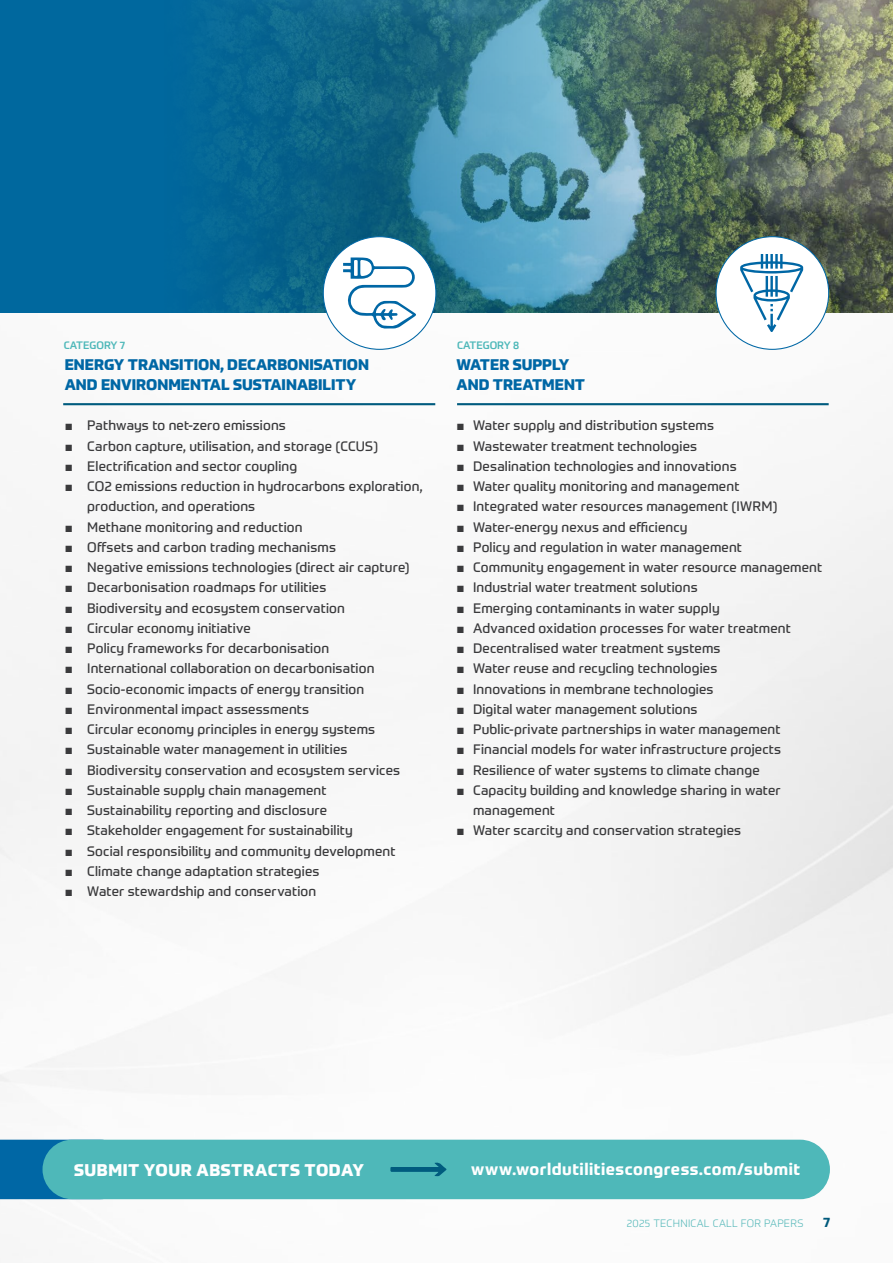
<style>
.page{position:relative;width:893px;height:1263px;background:#fff}
.page>*{position:absolute;margin:0;border:0;box-sizing:border-box;transform-origin:0 0}
.t1{font:700 16.5px "Prometo";letter-spacing:.03em;color:#fff}
.t2{font:800 16.5px "Prometo";letter-spacing:.035em;color:#fff}
.t3{font:800 15px/20.2px "Prometo";color:#0067a5}
.t4{font:13.5px/20.2px "Prometo";letter-spacing:.01em;color:#3a3a3c}
.t5{font:700 13.5px "Prometo";color:#005b7e}
.t6{font:300 10.5px "Prometo";letter-spacing:.025em;color:#4eb8b9}
.t7{font:500 10.5px "Prometo";color:#4eb8b9}
.s1{font-family:"Arial";font-weight:900}
</style>
<div class="page">
<img style="left:0;top:313px;width:893px;height:887px">
<img style="left:1px;top:0;width:892px;height:313px">
<hr style="left:0;top:0;width:1px;height:313px;background:#00689e">
<div style="left:323px;top:237px;width:113px;height:112px;background:#fff;border-radius:50%"></div>
<div style="left:716px;top:237px;width:113px;height:112px;background:#fff;border-radius:50%"></div>
<svg style="left:740px;top:254px;width:63px;height:78px"></svg>
<svg style="left:343px;top:257px;width:73px;height:72px"></svg>
<hr style="left:457px;top:403px;width:372px;height:2px;background:#005b7e">
<hr style="left:63px;top:403px;width:372px;height:2px;background:#005b7e">
<div style="left:0;top:1140px;width:67px;height:59px;background:#0067a5"></div>
<div style="left:43px;top:1140px;width:787px;height:59px;background:#4eb8b9;border-radius:30px"></div>
<svg style="left:390px;top:1162px;width:57px;height:15px"></svg>
<p class="t7" style="left:64px;top:339px;width:63px">CATEGORY 7</p>
<p class="t7" style="left:457px;top:339px;width:64px">CATEGORY 8</p>
<p class="t3" style="left:65px;top:354px;width:306px">ENERGY TRANSITION, DECARBONISATION<br>AND ENVIRONMENTAL SUSTAINABILITY</p>
<p class="t4" style="left:65px;top:415px;width:223px"><span class="s1">■</span> Pathways to net-zero emissions</p>
<p class="t4" style="left:65px;top:435px;width:315px"><span class="s1">■</span> Carbon capture, utilisation, and storage (CCUS)</p>
<p class="t4" style="left:65px;top:456px;width:234px"><span class="s1">■</span> Electrification and sector coupling</p>
<p class="t4" style="left:87px;top:476px;width:337px;text-indent:-23px"><span class="s1">■</span> CO2 emissions reduction in hydrocarbons exploration, production, and operations</p>
<p class="t4" style="left:65px;top:516px;width:239px"><span class="s1">■</span> Methane monitoring and reduction</p>
<p class="t4" style="left:65px;top:537px;width:273px"><span class="s1">■</span> Offsets and carbon trading mechanisms</p>
<p class="t4" style="left:65px;top:557px;width:346px"><span class="s1">■</span> Negative emissions technologies (direct air capture)</p>
<p class="t4" style="left:65px;top:577px;width:263px"><span class="s1">■</span> Decarbonisation roadmaps for utilities</p>
<p class="t4" style="left:65px;top:597px;width:282px"><span class="s1">■</span> Biodiversity and ecosystem conservation</p>
<p class="t4" style="left:65px;top:618px;width:188px"><span class="s1">■</span> Circular economy initiative</p>
<p class="t4" style="left:65px;top:638px;width:266px"><span class="s1">■</span> Policy frameworks for decarbonisation</p>
<p class="t4" style="left:65px;top:658px;width:311px"><span class="s1">■</span> International collaboration on decarbonisation</p>
<p class="t4" style="left:65px;top:678px;width:301px"><span class="s1">■</span> Socio-economic impacts of energy transition</p>
<p class="t4" style="left:65px;top:699px;width:246px"><span class="s1">■</span> Environmental impact assessments</p>
<p class="t4" style="left:65px;top:719px;width:312px"><span class="s1">■</span> Circular economy principles in energy systems</p>
<p class="t4" style="left:65px;top:739px;width:284px"><span class="s1">■</span> Sustainable water management in utilities</p>
<p class="t4" style="left:65px;top:759px;width:337px"><span class="s1">■</span> Biodiversity conservation and ecosystem services</p>
<p class="t4" style="left:65px;top:780px;width:263px"><span class="s1">■</span> Sustainable supply chain management</p>
<p class="t4" style="left:65px;top:800px;width:264px"><span class="s1">■</span> Sustainability reporting and disclosure</p>
<p class="t4" style="left:65px;top:820px;width:290px"><span class="s1">■</span> Stakeholder engagement for sustainability</p>
<p class="t4" style="left:65px;top:840px;width:332px"><span class="s1">■</span> Social responsibility and community development</p>
<p class="t4" style="left:65px;top:861px;width:256px"><span class="s1">■</span> Climate change adaptation strategies</p>
<p class="t4" style="left:65px;top:881px;width:253px"><span class="s1">■</span> Water stewardship and conservation</p>
<p class="t3" style="left:457px;top:354px;width:130px">WATER SUPPLY<br>AND TREATMENT</p>
<p class="t4" style="left:457px;top:415px;width:259px"><span class="s1">■</span> Water supply and distribution systems</p>
<p class="t4" style="left:457px;top:435px;width:242px"><span class="s1">■</span> Wastewater treatment technologies</p>
<p class="t4" style="left:457px;top:456px;width:282px"><span class="s1">■</span> Desalination technologies and innovations</p>
<p class="t4" style="left:457px;top:476px;width:284px"><span class="s1">■</span> Water quality monitoring and management</p>
<p class="t4" style="left:457px;top:496px;width:322px"><span class="s1">■</span> Integrated water resources management (IWRM)</p>
<p class="t4" style="left:457px;top:516px;width:232px"><span class="s1">■</span> Water-energy nexus and efficiency</p>
<p class="t4" style="left:457px;top:537px;width:287px"><span class="s1">■</span> Policy and regulation in water management</p>
<p class="t4" style="left:457px;top:557px;width:367px"><span class="s1">■</span> Community engagement in water resource management</p>
<p class="t4" style="left:457px;top:577px;width:243px"><span class="s1">■</span> Industrial water treatment solutions</p>
<p class="t4" style="left:457px;top:597px;width:265px"><span class="s1">■</span> Emerging contaminants in water supply</p>
<p class="t4" style="left:457px;top:618px;width:336px"><span class="s1">■</span> Advanced oxidation processes for water treatment</p>
<p class="t4" style="left:457px;top:638px;width:265px"><span class="s1">■</span> Decentralised water treatment systems</p>
<p class="t4" style="left:457px;top:658px;width:262px"><span class="s1">■</span> Water reuse and recycling technologies</p>
<p class="t4" style="left:457px;top:678px;width:259px"><span class="s1">■</span> Innovations in membrane technologies</p>
<p class="t4" style="left:457px;top:699px;width:243px"><span class="s1">■</span> Digital water management solutions</p>
<p class="t4" style="left:457px;top:719px;width:325px"><span class="s1">■</span> Public-private partnerships in water management</p>
<p class="t4" style="left:457px;top:739px;width:326px"><span class="s1">■</span> Financial models for water infrastructure projects</p>
<p class="t4" style="left:457px;top:759px;width:305px"><span class="s1">■</span> Resilience of water systems to climate change</p>
<p class="t4" style="left:473px;top:780px;width:309px;text-indent:-16px"><span class="s1">■</span> Capacity building and knowledge sharing in water management</p>
<p class="t4" style="left:457px;top:820px;width:286px"><span class="s1">■</span> Water scarcity and conservation strategies</p>
<p class="t2" style="left:74px;top:1159px;width:291px">SUBMIT YOUR ABSTRACTS TODAY</p>
<p class="t1" style="left:471px;top:1158px;width:331px">www.worldutilitiescongress.com/submit</p>
<p class="t6" style="left:627px;top:1217px;width:178px">2025 TECHNICAL CALL FOR PAPERS</p>
<p class="t5" style="left:823px;top:1214px;width:9px">7</p>
</div>
